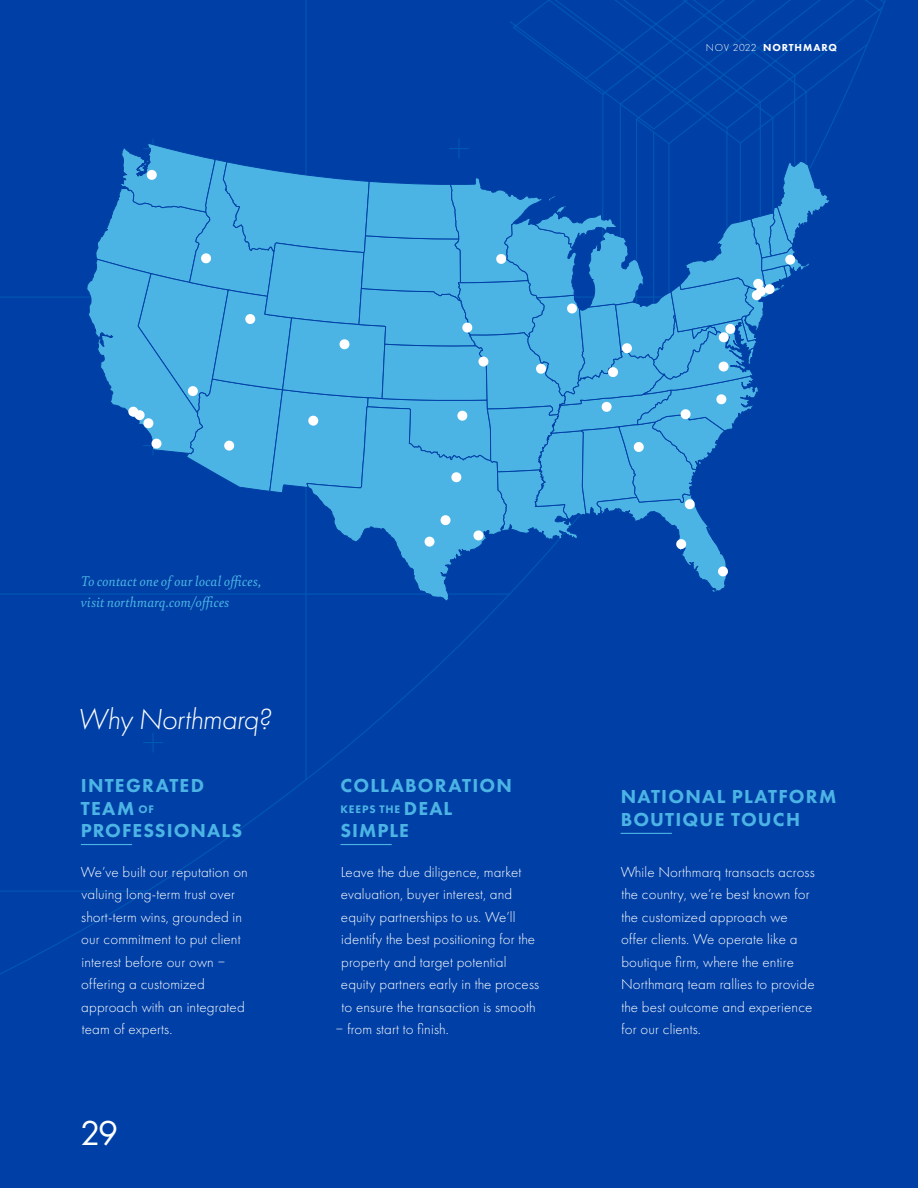
<style>
.page{position:relative;width:918px;height:1188px;background:#0040a6}
.page>*{position:absolute;margin:0;border:0;box-sizing:border-box;transform-origin:0 0}
.t1{font:36px "Futura PT";color:#fff}
.t2{font:italic 300 30px "Futura PT";letter-spacing:-.02em;color:#fff}
.t3{font:800 19.5px/22.5px "Futura PT";letter-spacing:.06em;color:#4cb4e5}
.t4{font:300 15px/22.5px "Futura PT";letter-spacing:.01em;color:#fff}
.t5{font:italic 15px/21px "Bely";letter-spacing:.015em;color:#4cb4e5}
.t6{font:800 11.4px "Futura PT";letter-spacing:.075em;color:#4cb4e5}
.t7{font:800 10.5px "Futura PT";letter-spacing:.085em;color:#fff}
.s1{font-weight:300}
.s2{font-size:11.4px}
.s3{font-size:19.5px}
</style>
<div class="page">
<svg style="left:86px;top:139px;width:745px;height:463px;background:#2c82c9"></svg>
<hr style="left:81px;top:844px;width:51px;height:1px;background:#4cb4e5">
<hr style="left:621px;top:833px;width:51px;height:1px;background:#4cb4e5">
<hr style="left:340px;top:844px;width:52px;height:1px;background:#4cb4e5">
<p class="t7" style="left:706px;top:41px;width:132px"><span class="s1">NOV 2022</span> NORTHMARQ</p>
<p class="t5" style="left:81px;top:570px;width:182px">To contact one of our local offices, visit northmarq.com/offices</p>
<h2 class="t2" style="left:78px;top:702px;width:195px">Why Northmarq?</h2>
<h3 class="t3" style="left:81px;top:774px;width:163px">INTEGRATED<br>TEAM <span class="s2">OF<br></span>PROFESSIONALS</h3>
<p class="t4" style="left:81px;top:861px;width:168px">We’ve built our reputation on valuing long-term trust over short-term wins, grounded in our commitment to put client interest before our own – offering a customized approach with an integrated team of experts.</p>
<h1 class="t1" style="left:81px;top:1111px;width:37px">29</h1>
<h3 class="t3" style="left:341px;top:774px;width:173px">COLLABORATION</h3>
<p class="t6" style="left:340px;top:802px;width:113px">KEEPS THE <span class="s3">DEAL</span></p>
<h3 class="t3" style="left:340px;top:819px;width:70px">SIMPLE</h3>
<p class="t4" style="left:341px;top:861px;width:200px">Leave the due diligence, market evaluation, buyer interest, and equity partnerships to us. We’ll identify the best positioning for the property and target potential equity partners early in the process to ensure the transaction is smooth</p>
<p class="t4" style="left:336px;top:1018px;width:115px">– from start to finish.</p>
<h3 class="t3" style="left:621px;top:785px;width:217px">NATIONAL PLATFORM<br>BOUTIQUE TOUCH</h3>
<p class="t4" style="left:621px;top:861px;width:196px">While Northmarq transacts across the country, we’re best known for the customized approach we offer clients. We operate like a boutique firm, where the entire<br>Northmarq team rallies to provide the best outcome and experience for our clients.</p>
</div>
